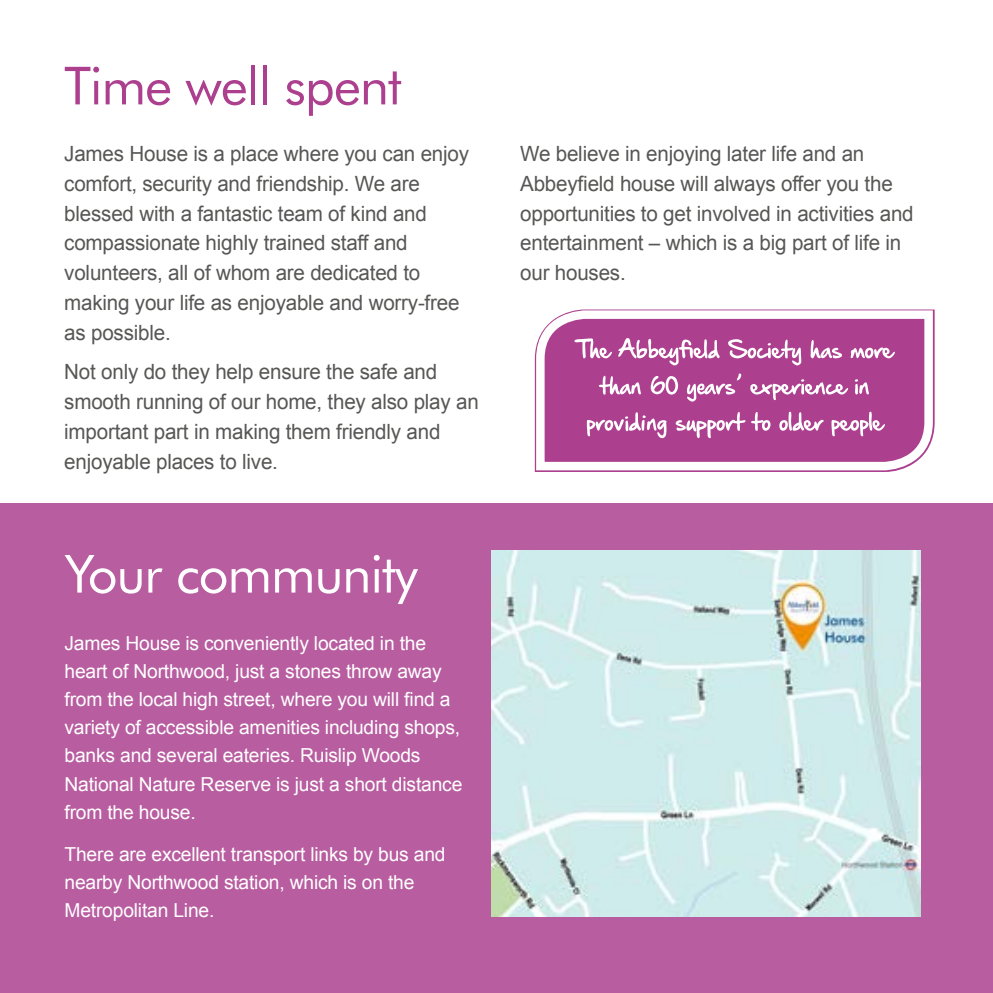
<style>
.page{position:relative;width:993px;height:993px;background:#fff}
.page>*{position:absolute;margin:0;border:0;box-sizing:border-box;transform-origin:0 0}
.t1{font:52.5px "Futura BT";letter-spacing:-.02em;color:#fff}
.t2{font:52.5px "Futura BT";letter-spacing:-.02em;color:#ac408f}
.t3{font:21px/29.8px "Arial";letter-spacing:-.01em;color:#575756}
.t4{font:19.25px/28px "Arial";letter-spacing:-.01em;color:#fff}
</style>
<div class="page">
<div style="left:0;top:503px;width:992px;height:489px;background:#b85da0"></div>
<img style="left:491px;top:550px;width:428px;height:366px">
<svg style="left:534px;top:309px;width:401px;height:163px"></svg>
<svg style="left:586px;top:411px;width:298px;height:27px;background:#bd69a7"></svg>
<svg style="left:598px;top:373px;width:270px;height:28px;background:#bc65a4"></svg>
<svg style="left:574px;top:338px;width:320px;height:27px"></svg>
<h1 class="t2" style="left:64px;top:52px;width:339px">Time well spent</h1>
<p class="t3" style="left:64px;top:139px;width:406px">James House is a place where you can enjoy comfort, security and friendship. We are blessed with a fantastic team of kind and compassionate highly trained staff and volunteers, all of whom are dedicated to making your life as enjoyable and worry-free as possible.</p>
<p class="t3" style="left:64px;top:357px;width:416px">Not only do they help ensure the safe and smooth running of our home, they also play an important part in making them friendly and enjoyable places to live.</p>
<h1 class="t1" style="left:64px;top:540px;width:354px">Your community</h1>
<p class="t4" style="left:64px;top:629px;width:399px">James House is conveniently located in the heart of Northwood, just a stones throw away from the local high street, where you will find a variety of accessible amenities including shops, banks and several eateries. Ruislip Woods National Nature Reserve is just a short distance from the house.</p>
<p class="t4" style="left:64px;top:839px;width:382px">There are excellent transport links by bus and nearby Northwood station, which is on the<br>Metropolitan Line.</p>
<p class="t3" style="left:520px;top:139px;width:395px">We believe in enjoying later life and an Abbeyfield house will always offer you the opportunities to get involved in activities and entertainment – which is a big part of life in our houses.</p>
</div>
